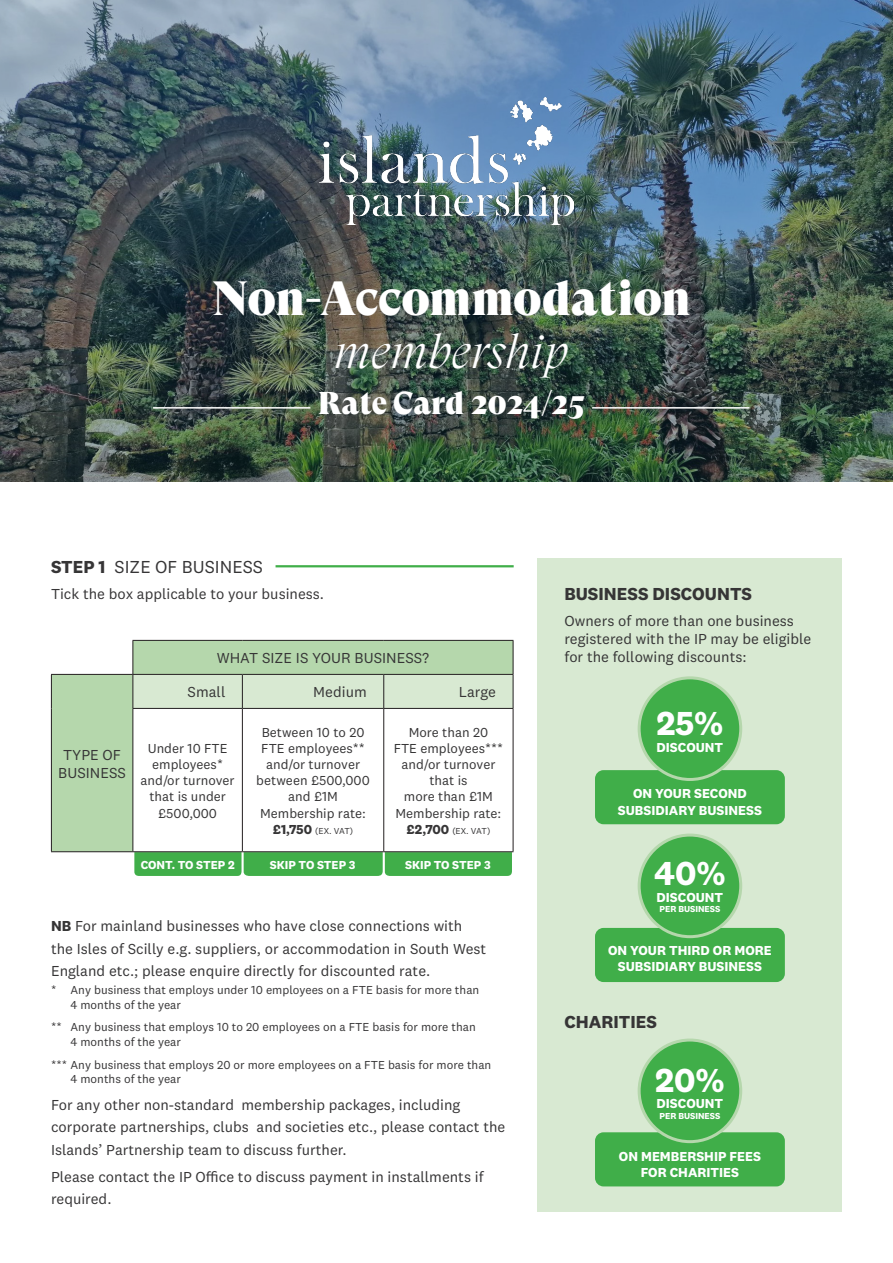
<style>
.page{position:relative;width:893px;height:1263px;background:#fff}
.page>*{position:absolute;margin:0;border:0;box-sizing:border-box;transform-origin:0 0}
.t1{font:48px/52.5px "GT Super Display Super";color:#fff;text-align:center}
.t2{font:700 34.5px "National 2";color:#fff}
.t3{font:31.5px "GT Super Display Super";color:#fff}
.t4{font:700 18px "National 2";color:#363536}
.t5{font:18px "National 2";color:#363536}
.t6{font:15px/22.5px "National 2";color:#363536}
.t7{font:13.5px/16.2px "National 2";color:#363536;text-align:center}
.t8{font:700 13.5px/16.2px "National 2";color:#fff;text-align:center}
.t9{font:12px/14.4px "National 2";color:#363536}
.t10{font:700 12px "National 2";color:#fff}
.t11{font:9px "National 2";letter-spacing:-.045em;color:#363536}
.t12{font:700 9px "National 2";color:#fff}
.s1{font-family:"GT Super Display";font-weight:300;font-style:italic}
.s2{font-weight:700}
.s3{font-weight:700;font-size:13.5px}
</style>
<div class="page">
<img style="left:0;top:0;width:893px;height:482px">
<hr style="left:153px;top:407px;width:157px;height:2px;background:#fff">
<hr style="left:592px;top:407px;width:157px;height:2px;background:#fff">
<img style="left:320px;top:97px;width:253px;height:128px">
<div style="left:538px;top:558px;width:304px;height:654px;background:#d8e9d2"></div>
<div style="left:595px;top:770px;width:190px;height:54px;background:#40ae49;border-radius:9px"></div>
<div style="left:639px;top:678px;width:102px;height:101px;background:#40ae49;border-radius:50%"></div>
<div style="left:638px;top:676px;width:104px;height:105px;border:3px solid #b5d7ac;border-radius:50%"></div>
<div style="left:595px;top:1132px;width:190px;height:54px;background:#40ae49;border-radius:9px"></div>
<div style="left:639px;top:1040px;width:102px;height:102px;background:#40ae49;border-radius:50%"></div>
<div style="left:638px;top:1038px;width:104px;height:105px;border:3px solid #b5d7ac;border-radius:50%"></div>
<div style="left:595px;top:928px;width:190px;height:54px;background:#40ae49;border-radius:9px"></div>
<div style="left:639px;top:835px;width:102px;height:102px;background:#40ae49;border-radius:50%"></div>
<div style="left:638px;top:833px;width:104px;height:105px;border:3px solid #b5d7ac;border-radius:50%"></div>
<hr style="left:276px;top:565px;width:238px;height:2px;background:#40ae49">
<div style="left:134px;top:852px;width:378px;height:24px;background:#40ae49"></div>
<svg style="left:51px;top:641px;width:462px;height:210px"></svg>
<div style="left:133px;top:675px;width:380px;height:33px;background:#d8e9d2"></div>
<hr style="left:51px;top:674px;width:82px;height:1px;background:#231f20">
<hr style="left:51px;top:675px;width:1px;height:33px;background:#231f20">
<hr style="left:51px;top:708px;width:1px;height:143px;background:#231f20">
<hr style="left:51px;top:851px;width:82px;height:1px;background:#231f20">
<hr style="left:132px;top:675px;width:1px;height:33px;background:#231f20">
<hr style="left:242px;top:675px;width:1px;height:33px;background:#231f20">
<hr style="left:383px;top:675px;width:1px;height:33px;background:#231f20">
<hr style="left:513px;top:675px;width:1px;height:33px;background:#231f20">
<hr style="left:132px;top:708px;width:110px;height:1px;background:#231f20">
<hr style="left:132px;top:709px;width:1px;height:142px;background:#231f20">
<hr style="left:242px;top:708px;width:142px;height:1px;background:#231f20">
<hr style="left:242px;top:709px;width:1px;height:142px;background:#231f20">
<hr style="left:384px;top:708px;width:129px;height:1px;background:#231f20">
<hr style="left:383px;top:709px;width:1px;height:142px;background:#231f20">
<hr style="left:513px;top:709px;width:1px;height:142px;background:#231f20">
<hr style="left:133px;top:851px;width:109px;height:1px;background:#231f20">
<hr style="left:242px;top:851px;width:142px;height:1px;background:#231f20">
<hr style="left:384px;top:851px;width:129px;height:1px;background:#231f20">
<hr style="left:132px;top:640px;width:110px;height:1px;background:#231f20">
<hr style="left:132px;top:641px;width:1px;height:33px;background:#231f20">
<hr style="left:242px;top:640px;width:142px;height:1px;background:#231f20">
<hr style="left:384px;top:640px;width:129px;height:1px;background:#231f20">
<hr style="left:513px;top:641px;width:1px;height:33px;background:#231f20">
<hr style="left:133px;top:674px;width:109px;height:1px;background:#231f20">
<hr style="left:242px;top:674px;width:142px;height:1px;background:#231f20">
<hr style="left:384px;top:674px;width:129px;height:1px;background:#231f20">
<p class="t1" style="left:212px;top:273px;width:481px">Non-Accommodation <span class="s1">membership</span></p>
<p class="t3" style="left:318px;top:387px;width:269px">Rate Card 2024/25</p>
<p class="t5" style="left:51px;top:556px;width:214px"><span class="s2">STEP 1</span> SIZE OF BUSINESS</p>
<p class="t6" style="left:51px;top:582px;width:275px">Tick the box applicable to your business.</p>
<p class="t6" style="left:217px;top:647px;width:214px">WHAT SIZE IS YOUR BUSINESS?</p>
<p class="t6" style="left:58px;top:745px;width:69px;line-height:18px;text-align:center">TYPE OF<br>BUSINESS</p>
<p class="t6" style="left:188px;top:681px;width:39px">Small</p>
<p class="t6" style="left:313px;top:681px;width:55px">Medium</p>
<p class="t6" style="left:459px;top:681px;width:39px">Large</p>
<p class="t7" style="left:141px;top:740px;width:96px">Under 10 FTE employees* and/or turnover that is under £500,000</p>
<p class="t7" style="left:256px;top:724px;width:115px">Between 10 to 20<br>FTE employees** and/or turnover between £500,000 and £1M</p>
<p class="t7" style="left:260px;top:805px;width:107px">Membership rate:</p>
<p class="t11" style="left:273px;top:825px;width:82px"><span class="s3">£1,750</span> (EX. VAT)</p>
<p class="t7" style="left:394px;top:724px;width:111px">More than 20<br>FTE employees*** and/or turnover that is<br>more than £1M</p>
<p class="t7" style="left:395px;top:805px;width:107px">Membership rate:</p>
<p class="t11" style="left:406px;top:825px;width:85px"><span class="s3">£2,700</span> (EX. VAT)</p>
<p class="t10" style="left:141px;top:857px;width:95px">CONT. TO STEP 2</p>
<p class="t10" style="left:270px;top:857px;width:87px">SKIP TO STEP 3</p>
<p class="t10" style="left:405px;top:857px;width:87px">SKIP TO STEP 3</p>
<p class="t6" style="left:51px;top:914px;width:437px"><span class="s2">NB</span> For mainland businesses who have close connections with the Isles of Scilly e.g. suppliers, or accommodation in South West<br>England etc.; please enquire directly for discounted rate.</p>
<p class="t9" style="left:71px;top:983px;width:410px;text-indent:-20px">* Any business that employs under 10 employees on a FTE basis for more than<br>4 months of the year</p>
<p class="t9" style="left:71px;top:1020px;width:407px;text-indent:-20px">** Any business that employs 10 to 20 employees on a FTE basis for more than<br>4 months of the year</p>
<p class="t9" style="left:71px;top:1057px;width:422px;text-indent:-20px">*** Any business that employs 20 or more employees on a FTE basis for more than<br>4 months of the year</p>
<p class="t6" style="left:51px;top:1093px;width:456px">For any other non-standard membership packages, including corporate partnerships, clubs and societies etc., please contact the<br>Islands’ Partnership team to discuss further.</p>
<p class="t6" style="left:51px;top:1165px;width:434px">Please contact the IP Office to discuss payment in installments if required.</p>
<p class="t4" style="left:564px;top:582px;width:189px">BUSINESS DISCOUNTS</p>
<p class="t6" style="left:564px;top:612px;width:248px;line-height:18px">Owners of more than one business registered with the IP may be eligible for the following discounts:</p>
<p class="t2" style="left:656px;top:702px;width:69px">25%</p>
<p class="t8" style="left:657px;top:739px;width:68px">DISCOUNT</p>
<p class="t8" style="left:618px;top:786px;width:145px">ON YOUR SECOND<br>SUBSIDIARY BUSINESS</p>
<p class="t2" style="left:654px;top:852px;width:73px">40%</p>
<p class="t8" style="left:657px;top:889px;width:68px">DISCOUNT</p>
<p class="t12" style="left:659px;top:904px;width:62px">PER BUSINESS</p>
<p class="t8" style="left:608px;top:942px;width:165px">ON YOUR THIRD OR MORE<br>SUBSIDIARY BUSINESS</p>
<p class="t4" style="left:564px;top:1011px;width:94px">CHARITIES</p>
<p class="t2" style="left:655px;top:1059px;width:71px">20%</p>
<p class="t8" style="left:657px;top:1095px;width:68px">DISCOUNT</p>
<p class="t12" style="left:659px;top:1110px;width:62px">PER BUSINESS</p>
<p class="t8" style="left:619px;top:1148px;width:143px">ON MEMBERSHIP FEES<br>FOR CHARITIES</p>
</div>
